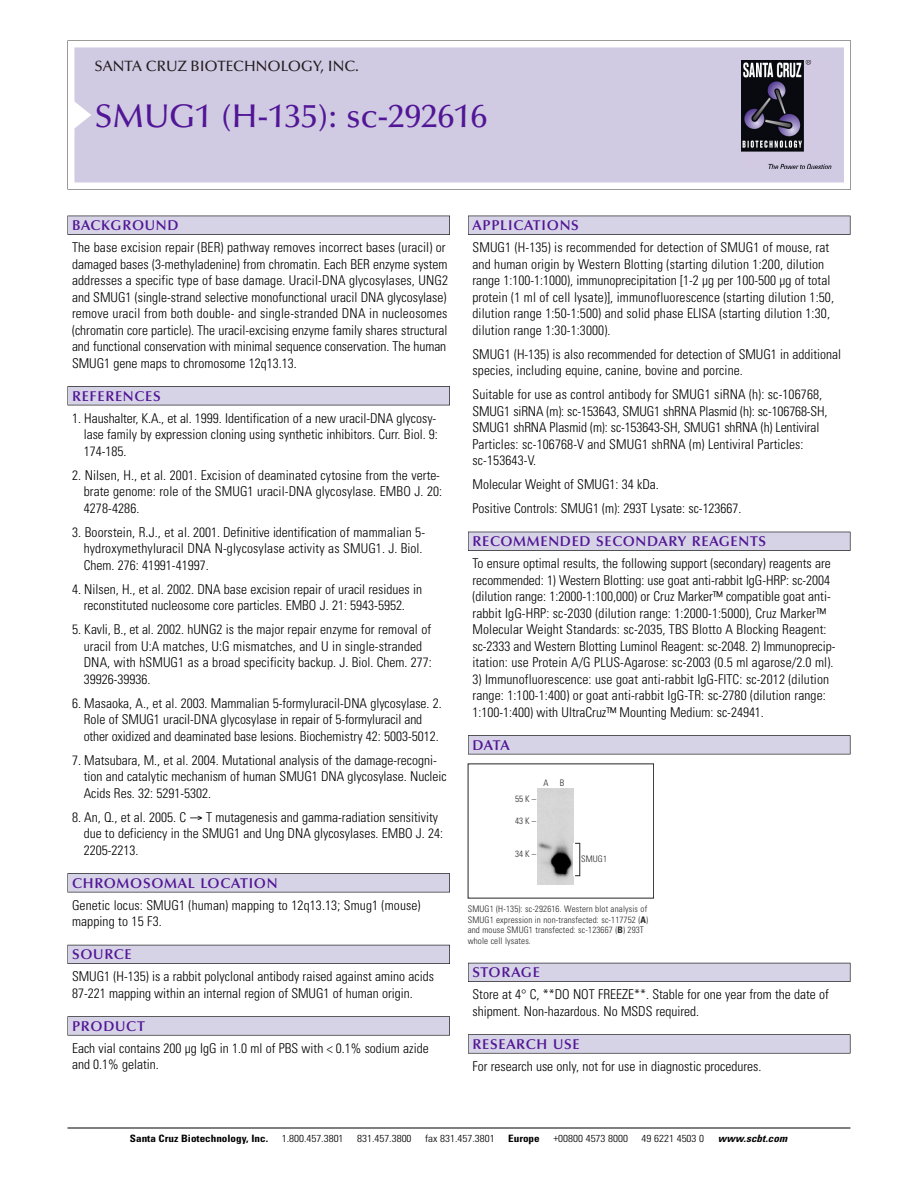
<style>
.page{position:relative;width:918px;height:1188px;background:#fff}
.page>*{position:absolute;margin:0;border:0;box-sizing:border-box;transform-origin:0 0}
.t1{font:500 33px "Optima";color:#511695}
.t2{font:500 15px "Optima";color:#231f20}
.t3{font:600 14.25px "Optima";letter-spacing:.05em;color:#511695}
.t4{font:300 condensed 13.5px/16.5px "Univers";color:#000}
.t5{font:300 condensed 10.2px "Univers";color:#000;scale:1.1 1}
.t6{font:700 condensed 10.2px "Univers";color:#000;scale:1.1 1}
.t7{font:italic 700 condensed 10.2px "Univers";letter-spacing:.005em;color:#000;scale:1.1 1}
.t8{font:9px/10.5px "Univers Condensed Light+HTHKJK";letter-spacing:.015em;color:#272627}
.s1{font-family:"Univers Condensed Bold+KNDKFG"}
</style>
<div class="page">
<svg style="left:68px;top:40px;width:783px;height:149px"></svg>
<div style="left:74px;top:47px;width:770px;height:135px;background:#d1cae3"></div>
<img style="left:741px;top:60px;width:90px;height:108px">
<div style="left:68px;top:216px;width:382px;height:19px;background:#525155"></div>
<div style="left:68px;top:216px;width:381px;height:18px;background:#d7d3e7"></div>
<div style="left:68px;top:386px;width:382px;height:19px;background:#525155"></div>
<div style="left:68px;top:387px;width:381px;height:18px;background:#d7d3e7"></div>
<div style="left:68px;top:873px;width:382px;height:19px;background:#545357"></div>
<div style="left:68px;top:874px;width:381px;height:18px;background:#d7d3e7"></div>
<div style="left:68px;top:945px;width:382px;height:19px;background:#54535a"></div>
<div style="left:68px;top:945px;width:381px;height:18px;background:#d7d3e7"></div>
<svg style="left:68px;top:1016px;width:382px;height:20px"></svg>
<div style="left:68px;top:1017px;width:381px;height:18px;background:#d7d3e7"></div>
<div style="left:468px;top:216px;width:382px;height:19px;background:#525155"></div>
<div style="left:468px;top:216px;width:382px;height:18px;background:#d7d3e7"></div>
<div style="left:468px;top:532px;width:382px;height:19px;background:#515055"></div>
<div style="left:468px;top:532px;width:382px;height:18px;background:#d7d3e7"></div>
<div style="left:468px;top:735px;width:382px;height:19px;background:#545357"></div>
<div style="left:468px;top:736px;width:382px;height:18px;background:#d7d3e7"></div>
<div style="left:468px;top:963px;width:382px;height:19px;background:#54535a"></div>
<div style="left:468px;top:963px;width:382px;height:18px;background:#d7d3e7"></div>
<svg style="left:468px;top:1034px;width:382px;height:20px"></svg>
<div style="left:468px;top:1035px;width:382px;height:18px;background:#d7d3e7"></div>
<hr style="left:68px;top:1128px;width:782px;height:1px;background:#000">
<img style="left:537px;top:789px;width:36px;height:95px">
<div style="left:575px;top:843px;width:5px;height:33px;border:1px solid #272627"></div>
<p class="t2" style="left:94px;top:61px;width:266px">SANTA CRUZ BIOTECHNOLOGY, INC.</p>
<h1 class="t1" style="left:94px;top:103px;width:394px">SMUG1 (H-135): sc-292616</h1>
<p class="t3" style="left:72px;top:219px;width:108px">BACKGROUND</p>
<p class="t4" style="left:72px;top:240px;width:378px">The base excision repair (BER) pathway removes incorrect bases (uracil) or damaged bases (3-methyladenine) from chromatin. Each BER enzyme system addresses a specific type of base damage. Uracil-DNA glycosylases, UNG2 and SMUG1 (single-strand selective monofunctional uracil DNA glycosylase) remove uracil from both double- and single-stranded DNA in nucleosomes (chromatin core particle). The uracil-excising enzyme family shares structural and functional conservation with minimal sequence conservation. The human SMUG1 gene maps to chromosome 12q13.13.</p>
<p class="t3" style="left:72px;top:390px;width:90px">REFERENCES</p>
<p class="t4" style="left:84px;top:411px;width:356px;text-align:justify;text-indent:-12px">1. Haushalter, K.A., et al. 1999. Identification of a new uracil-DNA glycosy&shy;lase family by expression cloning using synthetic inhibitors. Curr. Biol. 9:<br>174-185.</p>
<p class="t4" style="left:84px;top:468px;width:360px;text-indent:-12px">2. Nilsen, H., et al. 2001. Excision of deaminated cytosine from the verte&shy;brate genome: role of the SMUG1 uracil-DNA glycosylase. EMBO J. 20:<br>4278-4286.</p>
<p class="t4" style="left:84px;top:525px;width:343px;text-indent:-12px">3. Boorstein, R.J., et al. 2001. Definitive identification of mammalian 5- hydroxymethyluracil DNA N-glycosylase activity as SMUG1. J. Biol.<br>Chem. 276: 41991-41997.</p>
<p class="t4" style="left:72px;top:582px;width:352px;text-align:center">4. Nilsen, H., et al. 2002. DNA base excision repair of uracil residues in reconstituted nucleosome core particles. EMBO J. 21: 5943-5952.</p>
<p class="t4" style="left:84px;top:622px;width:350px;text-indent:-12px">5. Kavli, B., et al. 2002. hUNG2 is the major repair enzyme for removal of uracil from U:A matches, U:G mismatches, and U in single-stranded DNA, with hSMUG1 as a broad specificity backup. J. Biol. Chem. 277:<br>39926-39936.</p>
<p class="t4" style="left:84px;top:696px;width:360px;text-indent:-12px">6. Masaoka, A., et al. 2003. Mammalian 5-formyluracil-DNA glycosylase. 2.<br>Role of SMUG1 uracil-DNA glycosylase in repair of 5-formyluracil and other oxidized and deaminated base lesions. Biochemistry 42: 5003-5012.</p>
<p class="t4" style="left:84px;top:753px;width:365px;text-indent:-12px">7. Matsubara, M., et al. 2004. Mutational analysis of the damage-recogni&shy;tion and catalytic mechanism of human SMUG1 DNA glycosylase. Nucleic<br>Acids Res. 32: 5291-5302.</p>
<p class="t4" style="left:84px;top:810px;width:361px;text-indent:-12px">8. An, Q., et al. 2005. C → T mutagenesis and gamma-radiation sensitivity due to deficiency in the SMUG1 and Ung DNA glycosylases. EMBO J. 24:<br>2205-2213.</p>
<p class="t3" style="left:72px;top:877px;width:207px">CHROMOSOMAL LOCATION</p>
<p class="t4" style="left:72px;top:898px;width:350px">Genetic locus: SMUG1 (human) mapping to 12q13.13; Smug1 (mouse) mapping to 15 F3.</p>
<p class="t3" style="left:72px;top:949px;width:61px">SOURCE</p>
<p class="t4" style="left:72px;top:969px;width:363px">SMUG1 (H-135) is a rabbit polyclonal antibody raised against amino acids<br>87-221 mapping within an internal region of SMUG1 of human origin.</p>
<p class="t3" style="left:72px;top:1020px;width:74px">PRODUCT</p>
<p class="t4" style="left:72px;top:1041px;width:358px">Each vial contains 200 µg IgG in 1.0 ml of PBS with &lt; 0.1% sodium azide and 0.1% gelatin.</p>
<p class="t3" style="left:473px;top:219px;width:108px">APPLICATIONS</p>
<p class="t4" style="left:473px;top:240px;width:363px">SMUG1 (H-135) is recommended for detection of SMUG1 of mouse, rat and human origin by Western Blotting (starting dilution 1:200, dilution range 1:100-1:1000), immunoprecipitation [1-2 µg per 100-500 µg of total protein (1 ml of cell lysate)], immunofluorescence (starting dilution 1:50, dilution range 1:50-1:500) and solid phase ELISA (starting dilution 1:30, dilution range 1:30-1:3000).</p>
<p class="t4" style="left:473px;top:347px;width:370px">SMUG1 (H-135) is also recommended for detection of SMUG1 in additional species, including equine, canine, bovine and porcine.</p>
<p class="t4" style="left:473px;top:387px;width:357px">Suitable for use as control antibody for SMUG1 siRNA (h): sc-106768, SMUG1 siRNA (m): sc-153643, SMUG1 shRNA Plasmid (h): sc-106768-SH, SMUG1 shRNA Plasmid (m): sc-153643-SH, SMUG1 shRNA (h) Lentiviral Particles: sc-106768-V and SMUG1 shRNA (m) Lentiviral Particles: sc-153643-V.</p>
<p class="t4" style="left:473px;top:473px;width:271px;line-height:24px">Molecular Weight of SMUG1: 34 kDa.<br>Positive Controls: SMUG1 (m): 293T Lysate: sc-123667.</p>
<p class="t3" style="left:473px;top:536px;width:295px">RECOMMENDED SECONDARY REAGENTS</p>
<p class="t4" style="left:473px;top:556px;width:364px">To ensure optimal results, the following support (secondary) reagents are recommended: 1) Western Blotting: use goat anti-rabbit IgG-HRP: sc-2004 (dilution range: 1:2000-1:100,000) or Cruz Marker™ compatible goat anti&shy;rabbit IgG-HRP: sc-2030 (dilution range: 1:2000-1:5000), Cruz Marker™ Molecular Weight Standards: sc-2035, TBS Blotto A Blocking Reagent: sc-2333 and Western Blotting Luminol Reagent: sc-2048. 2) Immunoprecip&shy;itation: use Protein A/G PLUS-Agarose: sc-2003 (0.5 ml agarose/2.0 ml).</p>
<p class="t4" style="left:473px;top:672px;width:358px">3) Immunofluorescence: use goat anti-rabbit IgG-FITC: sc-2012 (dilution range: 1:100-1:400) or goat anti-rabbit IgG-TR: sc-2780 (dilution range:<br>1:100-1:400) with UltraCruz™ Mounting Medium: sc-24941.</p>
<p class="t3" style="left:473px;top:739px;width:39px">DATA</p>
<p class="t8" style="left:544px;top:778px;width:22px">A B</p>
<p class="t8" style="left:515px;top:795px;width:22px">55K–</p>
<p class="t8" style="left:515px;top:816px;width:22px">43K–</p>
<p class="t8" style="left:515px;top:850px;width:22px">34K–</p>
<p class="t8" style="left:581px;top:854px;width:28px">SMUG1</p>
<p class="t8" style="left:468px;top:905px;width:182px">SMUG1 (H-135): sc-292616. Western blot analysis of SMUG1 expression in non-transfected: sc-117752 (<span class="s1">A</span>) and mouse SMUG1 transfected: sc-123667 (<span class="s1">B</span>) 293T whole cell lysates.</p>
<p class="t3" style="left:473px;top:967px;width:69px">STORAGE</p>
<p class="t4" style="left:473px;top:987px;width:358px">Store at 4° C, **DO NOT FREEZE**. Stable for one year from the date of shipment. Non-hazardous. No MSDS required.</p>
<p class="t3" style="left:473px;top:1038px;width:109px">RESEARCH USE</p>
<p class="t4" style="left:473px;top:1059px;width:290px">For research use only, not for use in diagnostic procedures.</p>
<p class="t6" style="left:130px;top:1135px;width:127px">Santa Cruz Biotechnology, Inc.</p>
<p class="t5" style="left:282px;top:1135px;width:58px">1.800.457.3801</p>
<p class="t5" style="left:357px;top:1135px;width:51px">831.457.3800</p>
<p class="t5" style="left:425px;top:1135px;width:65px">fax 831.457.3801</p>
<p class="t6" style="left:508px;top:1135px;width:30px">Europe</p>
<p class="t5" style="left:553px;top:1135px;width:69px">+00800 4573 8000</p>
<p class="t5" style="left:642px;top:1135px;width:58px">49 6221 4503 0</p>
<p class="t7" style="left:718px;top:1135px;width:64px">www.scbt.com</p>
</div>
